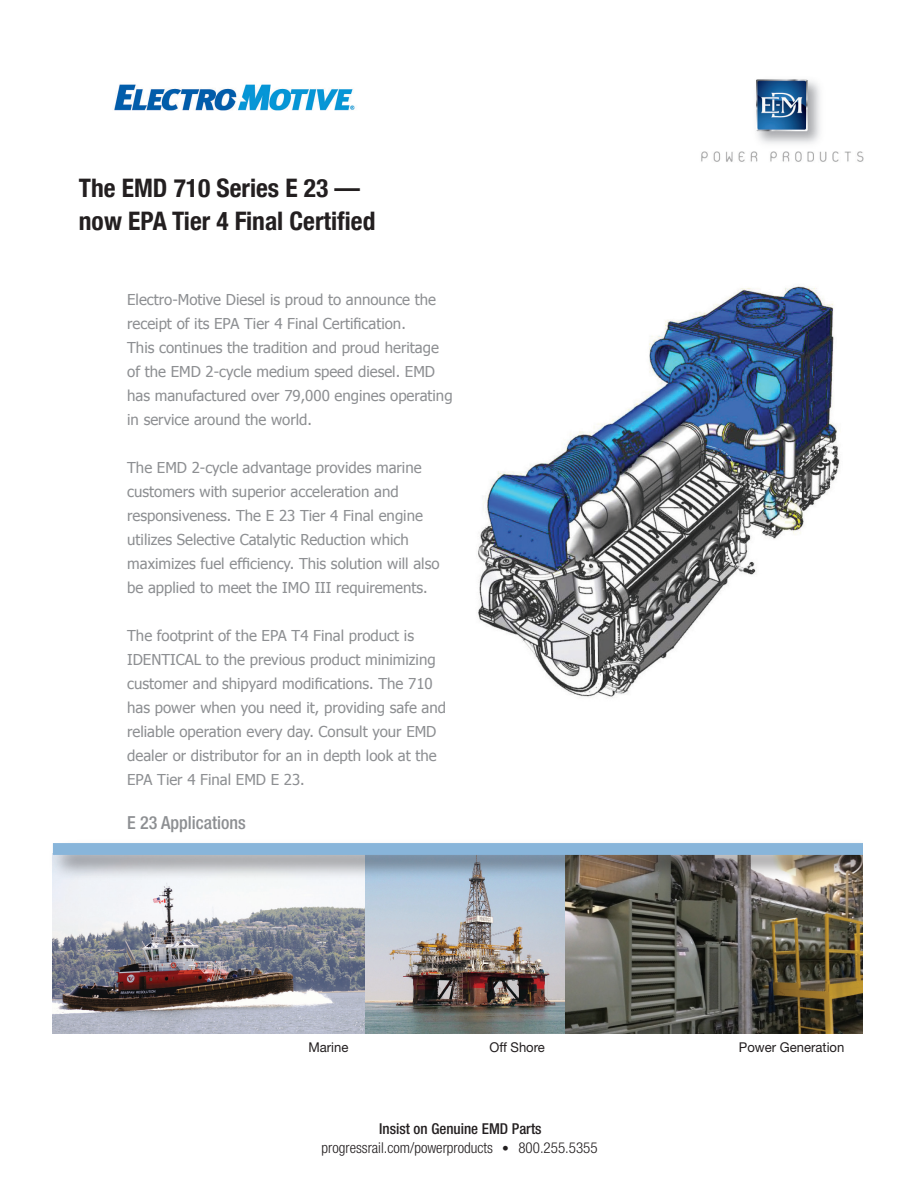
<style>
.page{position:relative;width:918px;height:1188px;background:#fff}
.page>*{position:absolute;margin:0;border:0;box-sizing:border-box;transform-origin:0 0}
.t1{font:700 condensed 25.5px "Helvetica Neue";color:#231f20}
.t2{font:500 condensed 18px "Helvetica Neue LT Std";color:#8d8f92}
.t3{font:15px/24px "Tahoma";color:#8d8f92}
.t4{font:300 condensed 15px "Helvetica Neue LT Std";color:#231f20}
.t5{font:500 condensed 15px "Helvetica Neue LT Std";color:#231f20}
.t6{font:13.5px "Helvetica Neue LT Std";color:#231f20}
.s1{font-size:13.5px}
</style>
<div class="page">
<img style="left:564px;top:880px;width:299px;height:153px">
<img style="left:53px;top:880px;width:511px;height:153px">
<div style="left:49px;top:838px;width:840px;height:42px;background:#231f20;opacity:.54"></div>
<div style="left:53px;top:843px;width:811px;height:12px;background:#88b5da"></div>
<img style="left:114px;top:79px;width:750px;height:83px">
<img style="left:478px;top:286px;width:362px;height:412px">
<div style="left:863px;top:809px;width:55px;height:250px;background:#fff"></div>
<p class="t1" style="left:79px;top:167px;width:283px">The EMD 710 Series E 23 —</p>
<p class="t1" style="left:79px;top:200px;width:298px">now EPA Tier 4 Final Certified</p>
<p class="t3" style="left:127px;top:287px;width:310px">Electro-Motive Diesel is proud to announce the receipt of its EPA Tier 4 Final Certification.</p>
<p class="t3" style="left:127px;top:335px;width:313px">This continues the tradition and proud heritage</p>
<p class="t3" style="left:127px;top:359px;width:327px">of the EMD 2-cycle medium speed diesel. EMD has manufactured over 79,000 engines operating in service around the world.</p>
<p class="t3" style="left:127px;top:455px;width:314px">The EMD 2-cycle advantage provides marine customers with superior acceleration and responsiveness. The E 23 Tier 4 Final engine utilizes Selective Catalytic Reduction which maximizes fuel efficiency. This solution will also be applied to meet the IMO III requirements.</p>
<p class="t3" style="left:127px;top:623px;width:320px">The footprint of the EPA T4 Final product is IDENTICAL to the previous product minimizing customer and shipyard modifications. The 710 has power when you need it, providing safe and reliable operation every day. Consult your EMD dealer or distributor for an in depth look at the EPA Tier 4 Final EMD E 23.</p>
<p class="t2" style="left:127px;top:812px;width:120px">E 23 Applications</p>
<p class="t6" style="left:308px;top:1039px;width:42px">Marine</p>
<p class="t6" style="left:489px;top:1039px;width:57px">Off Shore</p>
<p class="t6" style="left:739px;top:1039px;width:107px">Power Generation</p>
<p class="t5" style="left:379px;top:1120px;width:164px">Insist on Genuine EMD Parts</p>
<p class="t4" style="left:322px;top:1139px;width:277px">progressrail.com/powerproducts <span class="s1">•</span> 800.255.5355</p>
</div>
